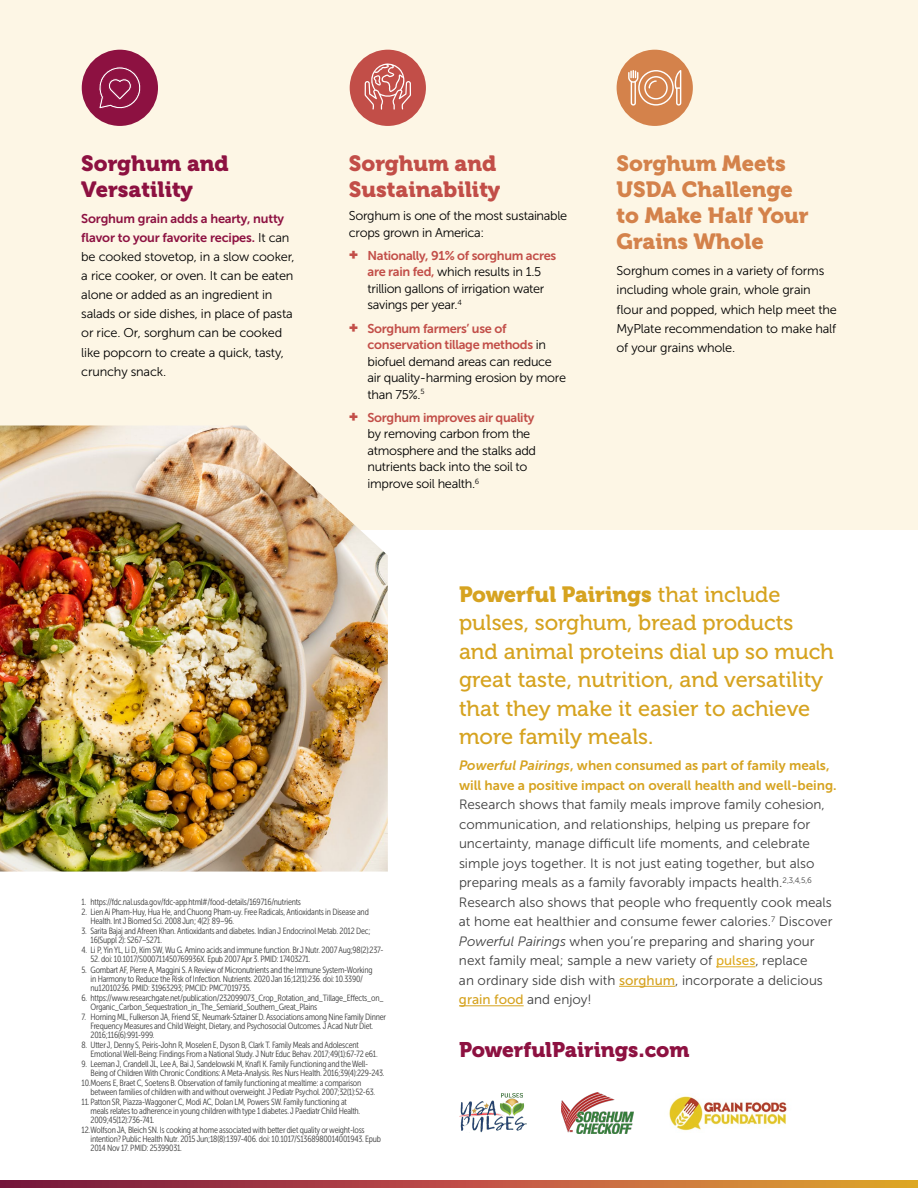
<style>
.page{position:relative;width:918px;height:1188px;background:#fff}
.page>*{position:absolute;margin:0;border:0;box-sizing:border-box;transform-origin:0 0}
.t1{font:21.9px/28.5px "Museo 500";color:#d6a320}
.t2{font:21.9px/26.2px "Museo 900";color:#d4824b}
.t3{font:21.9px "Museo 900";color:#d6a320}
.t4{font:21.9px/26.2px "Museo 900";color:#c24e48}
.t5{font:21.9px/26.2px "Museo 900";color:#8d1141}
.t6{font:21px "Museo 900";color:#8d1141}
.t7{font:13.5px/19.5px "Museo Sans 300";color:#3f3f3f}
.t8{font:13.5px/19.5px "Museo Sans 700";color:#d6a320}
.t9{font:13.5px "Museo Sans 500";color:#d6a320}
.t10{font:12.75px/19.2px "Museo Sans 300";letter-spacing:-.02em;color:#000}
.t11{font:12.75px/16.5px "Museo Sans 700";letter-spacing:-.025em;color:#c24e48}
.t12{font:12.75px/19.2px "Museo Sans 700";letter-spacing:-.015em;color:#8d1141}
.t13{font:9px/9px "Museo Sans Cond 300";letter-spacing:-.025em;color:#3f3f3f}
.s1{font-family:"Museo Sans 300";color:#000}
.s2{font-family:"Gotham";font-weight:900;font-size:15px}
.s3{font-family:"Museo Sans 700";color:#c24e48}
.s4{font-family:"Museo 500"}
.s5{font-style:italic}
.s6{font-family:"Museo Sans 500";color:#dfaa21}
.s7{font-family:"Museo Sans 500";color:#d6a320}
.s8{font-family:"Museo Sans 300";color:#3f3f3f}
</style>
<div class="page">
<div style="left:0;top:0;width:918px;height:529px;background:#fdf6e5"></div>
<svg style="left:0;top:1181px;width:918px;height:7px;background:#b4563e"></svg>
<div style="left:82px;top:50px;width:76px;height:76px;background:#8d1141;border-radius:50%"></div>
<div style="left:350px;top:50px;width:76px;height:76px;background:#c24e48;border-radius:50%"></div>
<div style="left:617px;top:50px;width:76px;height:76px;background:#d4824b;border-radius:50%"></div>
<img style="left:0;top:426px;width:388px;height:446px">
<svg style="left:628px;top:70px;width:53px;height:36px"></svg>
<svg style="left:365px;top:63px;width:46px;height:47px"></svg>
<svg style="left:99px;top:66px;width:42px;height:43px"></svg>
<hr style="left:716px;top:966px;width:39px;height:1px;background:#dfaa21">
<hr style="left:619px;top:986px;width:56px;height:1px;background:#d6a320">
<hr style="left:459px;top:1005px;width:65px;height:1px;background:#d6a320">
<img style="left:459px;top:1094px;width:68px;height:39px">
<img style="left:561px;top:1093px;width:72px;height:41px">
<img style="left:669px;top:1096px;width:118px;height:35px">
<h1 class="t5" style="left:81px;top:150px;width:149px">Sorghum and<br>Versatility</h1>
<h3 class="t12" style="left:81px;top:209px;width:210px">Sorghum grain adds a hearty, nutty flavor to your favorite recipes. <span class="s1">It can</span></h3>
<h3 class="t10" style="left:81px;top:247px;width:215px">be cooked stovetop, in a slow cooker, a rice cooker, or oven. It can be eaten alone or added as an ingredient in salads or side dishes, in place of pasta or rice. Or, sorghum can be cooked like popcorn to create a quick, tasty, crunchy snack.</h3>
<h1 class="t4" style="left:349px;top:150px;width:153px">Sorghum and<br>Sustainability</h1>
<h3 class="t10" style="left:349px;top:208px;width:220px;line-height:16.5px">Sorghum is one of the most sustainable crops grown in America:</h3>
<h3 class="t11" style="left:349px;top:247px;width:209px"><span class="s2">+</span> Nationally, 91% of sorghum acres</h3>
<h3 class="t10" style="left:368px;top:264px;width:178px;line-height:16.5px"><span class="s3">are rain fed,</span> which results in 1.5 trillion gallons of irrigation water savings per year.<sup>4</sup></h3>
<h3 class="t11" style="left:368px;top:320px;width:180px;text-indent:-19px"><span class="s2">+</span> Sorghum farmers’ use of conservation tillage methods <span class="s1">in</span></h3>
<h3 class="t10" style="left:368px;top:353px;width:200px;line-height:16.5px">biofuel demand areas can reduce air quality-harming erosion by more than 75%.<sup>5</sup></h3>
<h3 class="t11" style="left:349px;top:409px;width:187px"><span class="s2">+</span> Sorghum improves air quality</h3>
<h3 class="t10" style="left:368px;top:426px;width:170px;line-height:16.5px">by removing carbon from the atmosphere and the stalks add nutrients back into the soil to improve soil health.<sup>6</sup></h3>
<h1 class="t2" style="left:617px;top:150px;width:194px">Sorghum Meets<br>USDA Challenge to Make Half Your<br>Grains Whole</h1>
<h3 class="t10" style="left:617px;top:261px;width:222px">Sorghum comes in a variety of forms including whole grain, whole grain flour and popped, which help meet the<br>MyPlate recommendation to make half of your grains whole.</h3>
<p class="t13" style="left:82px;top:898px;width:221px">1. https://fdc.nal.usda.gov/fdc-app.html#/food-details/169716/nutrients</p>
<p class="t13" style="left:91px;top:908px;width:280px;text-indent:-9px">2. Lien Ai Pham-Huy, Hua He, and Chuong Pham-uy. Free Radicals, Antioxidants in Disease and<br>Health. Int J Biomed Sci. 2008 Jun; 4(2): 89–96.</p>
<p class="t13" style="left:91px;top:927px;width:282px;text-indent:-9px">3. Sarita Bajaj and Afreen Khan. Antioxidants and diabetes. Indian J Endocrinol Metab. 2012 Dec;<br>16(Suppl 2): S267–S271.</p>
<p class="t13" style="left:82px;top:946px;width:303px">4. Li P, Yin YL, Li D, Kim SW, Wu G. Amino acids and immune function. Br J Nutr. 2007 Aug;98(2):237-</p>
<p class="t13" style="left:91px;top:955px;width:221px">52. doi: 10.1017/S000711450769936X. Epub 2007 Apr 3. PMID: 17403271.</p>
<p class="t13" style="left:91px;top:965px;width:284px;text-indent:-9px">5. Gombart AF, Pierre A, Maggini S. A Review of Micronutrients and the Immune System-Working in Harmony to Reduce the Risk of Infection. Nutrients. 2020 Jan 16;12(1):236. doi: 10.3390/ nu12010236. PMID: 31963293; PMCID: PMC7019735.</p>
<p class="t13" style="left:91px;top:993px;width:295px;text-indent:-9px">6. https://www.researchgate.net/publication/232099073_Crop_Rotation_and_Tillage_Effects_on_<br>Organic_Carbon_Sequestration_in_The_Semiarid_Southern_Great_Plains</p>
<p class="t13" style="left:91px;top:1012px;width:297px;text-indent:-9px">7. Horning ML, Fulkerson JA, Friend SE, Neumark-Sztainer D. Associations among Nine Family Dinner<br>Frequency Measures and Child Weight, Dietary, and Psychosocial Outcomes. J Acad Nutr Diet.<br>2016;116(6):991-999.</p>
<p class="t13" style="left:91px;top:1040px;width:289px;text-indent:-9px">8. Utter J, Denny S, Peiris-John R, Moselen E, Dyson B, Clark T. Family Meals and Adolescent<br>Emotional Well-Being: Findings From a National Study. J Nutr Educ Behav. 2017;49(1):67-72 e61.</p>
<p class="t13" style="left:91px;top:1059px;width:296px;text-indent:-9px">9. Leeman J, Crandell JL, Lee A, Bai J, Sandelowski M, Knafl K. Family Functioning and the Well-<br>Being of Children With Chronic Conditions: A Meta-Analysis. Res Nurs Health. 2016;39(4):229-243.</p>
<p class="t13" style="left:91px;top:1078px;width:286px;text-indent:-9px">10.Moens E, Braet C, Soetens B. Observation of family functioning at mealtime: a comparison between families of children with and without overweight. J Pediatr Psychol. 2007;32(1):52-63.</p>
<p class="t13" style="left:91px;top:1098px;width:271px;text-indent:-9px">11.Patton SR, Piazza-Waggoner C, Modi AC, Dolan LM, Powers SW. Family functioning at meals relates to adherence in young children with type 1 diabetes. J Paediatr Child Health.<br>2009;45(12):736-741.</p>
<p class="t13" style="left:91px;top:1126px;width:292px;text-indent:-9px">12.Wolfson JA, Bleich SN. Is cooking at home associated with better diet quality or weight-loss intention? Public Health Nutr. 2015 Jun;18(8):1397-406. doi: 10.1017/S1368980014001943. Epub<br>2014 Nov 17. PMID: 25399031.</p>
<h1 class="t3" style="left:459px;top:582px;width:323px">Powerful Pairings <span class="s4">that include</span></h1>
<h1 class="t1" style="left:459px;top:609px;width:376px">pulses, sorghum, bread products and animal proteins dial up so much great taste, nutrition, and versatility that they make it easier to achieve more family meals.</h1>
<h3 class="t8" style="left:459px;top:756px;width:379px"><span class="s5">Powerful Pairings</span>, when consumed as part of family meals, will have a positive impact on overall health and well-being.</h3>
<p class="t7" style="left:459px;top:795px;width:375px">Research shows that family meals improve family cohesion, communication, and relationships, helping us prepare for uncertainty, manage difficult life moments, and celebrate simple joys together. It is not just eating together, but also preparing meals as a family favorably impacts health.<sup>2,3,4,5,6<br></sup>Research also shows that people who frequently cook meals at home eat healthier and consume fewer calories.<sup>7</sup> Discover <span class="s5">Powerful Pairings</span> when you’re preparing and sharing your next family meal; sample a new variety of <span class="s6">pulses</span>, replace<br>an ordinary side dish with <span class="s7">sorghum</span>, incorporate a delicious</p>
<h3 class="t9" style="left:459px;top:992px;width:134px">grain food <span class="s8">and enjoy!</span></h3>
<h2 class="t6" style="left:459px;top:1038px;width:232px">PowerfulPairings.com</h2>
</div>
